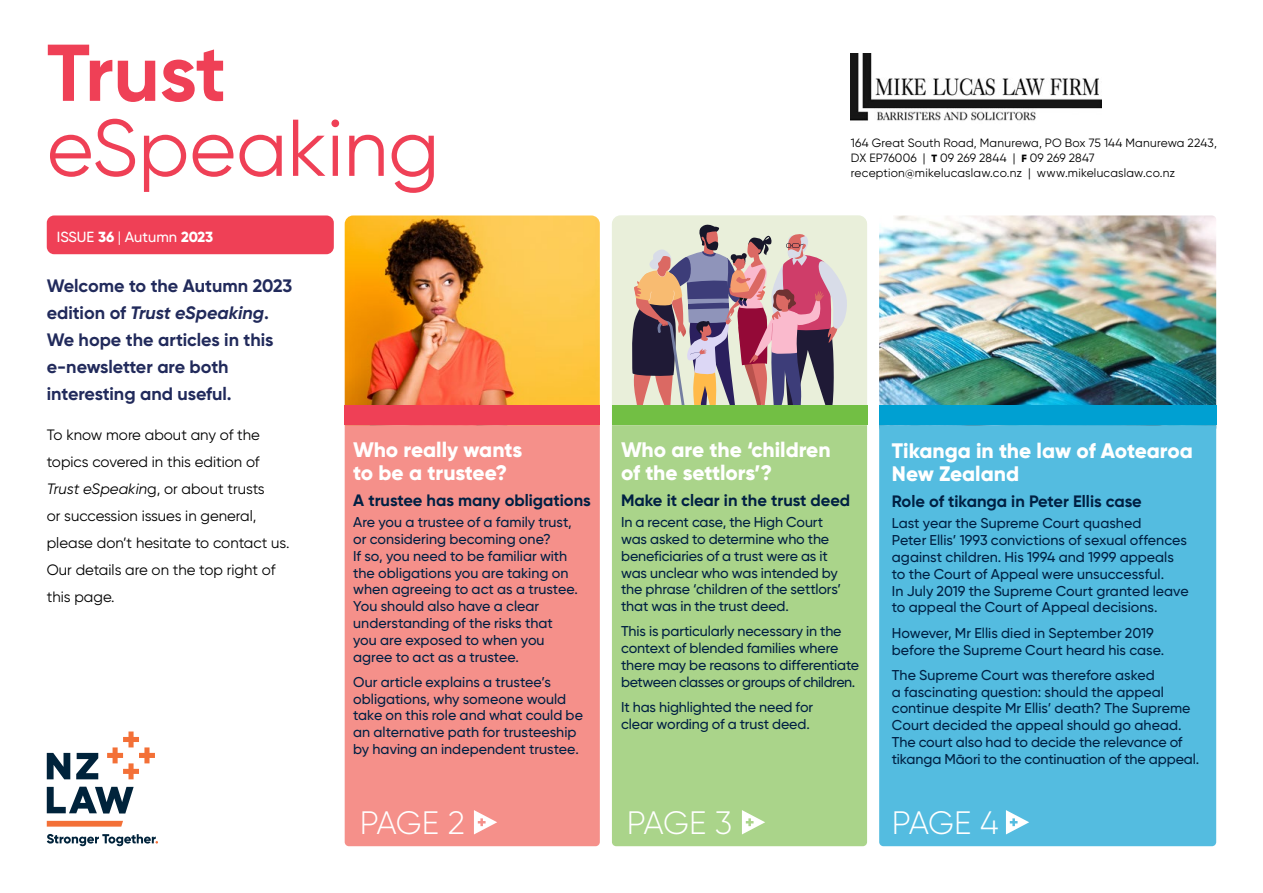
<style>
.page{position:relative;width:1263px;height:893px;background:#fff}
.page>*{position:absolute;margin:0;border:0;box-sizing:border-box;transform-origin:0 0}
.t1{font:80.25px "Gilroy";color:#ef4056}
.t2{font:700 80.25px "Gilroy";letter-spacing:-.01em;color:#ef4056}
.t3{font:300 32.4px "Gilroy";letter-spacing:-.025em;color:#fff}
.t4{font:800 21px/22.5px "Gilroy";color:#fff}
.t5{font:700 18px/27px "Gilroy";color:#212a5b}
.t6{font:700 16.5px "Gilroy";color:#002043}
.t7{font:15px/27px "Gilroy";color:#000}
.t8{font:500 14.7px "Gilroy";color:#fff}
.t9{font:500 14.25px/16.8px "Gilroy";letter-spacing:-.005em;color:#002043}
.t10{font:12px/15px "Gilroy";letter-spacing:.015em;color:#000}
.s1{font-weight:800}
.s2{font-weight:400}
.s3{font-style:italic}
.s4{font-weight:800;font-size:10.5px}
</style>
<div class="page">
<div style="left:612px;top:215px;width:255px;height:191px;background:#e9efda"></div>
<svg style="left:631px;top:223px;width:218px;height:183px;background:#b29599"></svg>
<img style="left:345px;top:215px;width:255px;height:191px">
<img style="left:879px;top:215px;width:337px;height:191px">
<div style="left:879px;top:425px;width:337px;height:421px;background:#54bce0"></div>
<div style="left:345px;top:425px;width:255px;height:421px;background:#f5908a"></div>
<div style="left:612px;top:425px;width:255px;height:421px;background:#aad48a"></div>
<svg style="left:474px;top:810px;width:23px;height:24px"></svg>
<svg style="left:1006px;top:810px;width:23px;height:24px"></svg>
<svg style="left:742px;top:810px;width:23px;height:24px"></svg>
<div style="left:345px;top:406px;width:255px;height:19px;background:#ef4056"></div>
<div style="left:612px;top:406px;width:255px;height:19px;background:#72bf44"></div>
<div style="left:879px;top:406px;width:337px;height:19px;background:#00a0d2"></div>
<svg style="left:47px;top:787px;width:87px;height:26px"></svg>
<svg style="left:47px;top:753px;width:51px;height:26px"></svg>
<svg style="left:107px;top:731px;width:48px;height:48px"></svg>
<svg style="left:47px;top:821px;width:76px;height:6px"></svg>
<svg style="left:47px;top:834px;width:111px;height:12px"></svg>
<div style="left:47px;top:215px;width:287px;height:39px;background:#ef4056;border-radius:7px"></div>
<img style="left:851px;top:54px;width:251px;height:67px">
<h1 class="t2" style="left:47px;top:23px;width:181px">Trust</h1>
<h1 class="t1" style="left:47px;top:99px;width:394px">eSpeaking</h1>
<p class="t8" style="left:57px;top:228px;width:158px">ISSUE <span class="s1">36</span> <span class="s2">|</span> Autumn <span class="s1">2023</span></p>
<p class="t5" style="left:47px;top:272px;width:247px">Welcome to the Autumn 2023 edition of <span class="s3">Trust eSpeaking</span>.<br>We hope the articles in this e-newsletter are both interesting and useful.</p>
<p class="t7" style="left:47px;top:421px;width:244px">To know more about any of the topics covered in this edition of<br><span class="s3">Trust eSpeakin</span>g, or about trusts<br>or succession issues in general, please don’t hesitate to contact us.<br>Our details are on the top right of this page.</p>
<h3 class="t4" style="left:353px;top:438px;width:171px">Who really wants to be a trustee?</h3>
<p class="t6" style="left:353px;top:490px;width:239px">A trustee has many obligations</p>
<p class="t9" style="left:353px;top:514px;width:226px">Are you a trustee of a family trust, or considering becoming one?<br>If so, you need to be familiar with the obligations you are taking on when agreeing to act as a trustee.<br>You should also have a clear understanding of the risks that you are exposed to when you agree to act as a trustee.</p>
<p class="t9" style="left:353px;top:673px;width:231px">Our article explains a trustee’s obligations, why someone would take on this role and what could be an alternative path for trusteeship by having an independent trustee.</p>
<p class="t10" style="left:851px;top:135px;width:367px">164 Great South Road, Manurewa, PO Box 75 144 Manurewa 2243,<br>DX EP76006 | <span class="s4">T</span> 09 269 2844 | <span class="s4">F</span> 09 269 2847 reception@mikelucaslaw.co.nz | www.mikelucaslaw.co.nz</p>
<h3 class="t4" style="left:621px;top:438px;width:211px">Who are the ‘children of the settlors’?</h3>
<p class="t6" style="left:621px;top:490px;width:231px">Make it clear in the trust deed</p>
<p class="t9" style="left:621px;top:514px;width:222px">In a recent case, the High Court was asked to determine who the beneficiaries of a trust were as it was unclear who was intended by the phrase ‘children of the settlors’ that was in the trust deed.</p>
<p class="t9" style="left:621px;top:623px;width:240px">This is particularly necessary in the context of blended families where there may be reasons to differentiate between classes or groups of children.</p>
<p class="t9" style="left:621px;top:699px;width:194px">It has highlighted the need for clear wording of a trust deed.</p>
<h3 class="t4" style="left:892px;top:440px;width:302px">Tikanga in the law of Aotearoa<br>New Zealand</h3>
<p class="t6" style="left:892px;top:491px;width:251px">Role of tikanga in Peter Ellis case</p>
<p class="t9" style="left:892px;top:515px;width:298px">Last year the Supreme Court quashed<br>Peter Ellis’ 1993 convictions of sexual offences against children. His 1994 and 1999 appeals to the Court of Appeal were unsuccessful.<br>In July 2019 the Supreme Court granted leave to appeal the Court of Appeal decisions.</p>
<p class="t9" style="left:892px;top:624px;width:274px">However, Mr Ellis died in September 2019 before the Supreme Court heard his case.</p>
<p class="t9" style="left:892px;top:666px;width:309px">The Supreme Court was therefore asked<br>a fascinating question: should the appeal continue despite Mr Ellis’ death? The Supreme Court decided the appeal should go ahead.<br>The court also had to decide the relevance of tikanga Māori to the continuation of the appeal.</p>
<h2 class="t3" style="left:360px;top:802px;width:107px">PAGE 2</h2>
<h2 class="t3" style="left:627px;top:802px;width:107px">PAGE 3</h2>
<h2 class="t3" style="left:892px;top:802px;width:108px">PAGE 4</h2>
</div>
